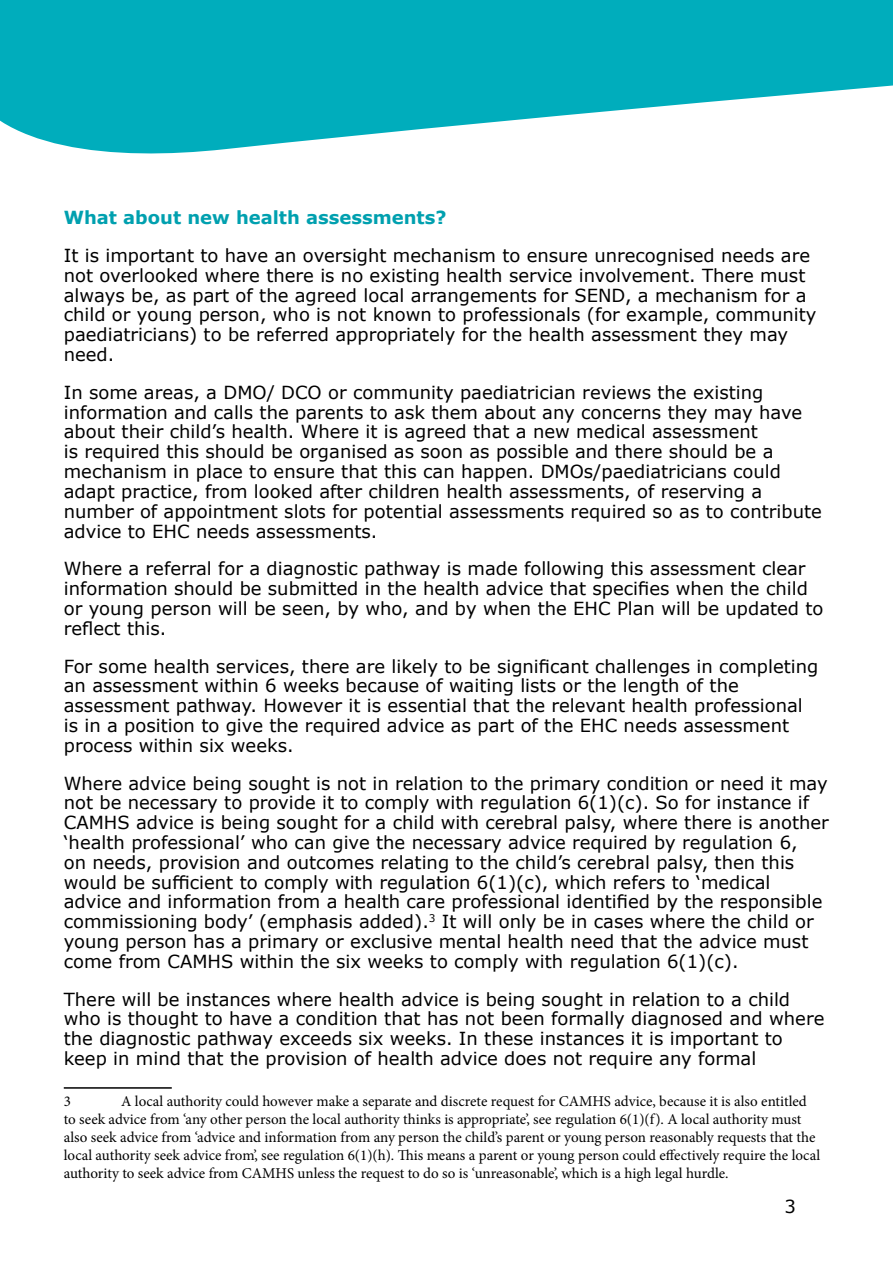
<style>
.page{position:relative;width:893px;height:1263px;background:#fff}
.page>*{position:absolute;margin:0;border:0;box-sizing:border-box;transform-origin:0 0}
.t1{font:18px/19.8px "Verdana";color:#000}
.t2{font:700 18px "Verdana";color:#00a0af}
.t3{font:15px/18px "Minion Pro";color:#000}
</style>
<div class="page">
<svg style="left:0;top:0;width:893px;height:154px;fill:#00adbc"></svg>
<hr style="left:64px;top:1087px;width:108px;height:2px;background:#000">
<p class="t2" style="left:64px;top:205px;width:384px">What about new health assessments?</p>
<p class="t1" style="left:64px;top:245px;width:754px">It is important to have an oversight mechanism to ensure unrecognised needs are not overlooked where there is no existing health service involvement. There must always be, as part of the agreed local arrangements for SEND, a mechanism for a child or young person, who is not known to professionals (for example, community paediatricians) to be referred appropriately for the health assessment they may need.</p>
<p class="t1" style="left:64px;top:382px;width:760px">In some areas, a DMO/ DCO or community paediatrician reviews the existing information and calls the parents to ask them about any concerns they may have about their child’s health. Where it is agreed that a new medical assessment<br>is required this should be organised as soon as possible and there should be a mechanism in place to ensure that this can happen. DMOs/paediatricians could adapt practice, from looked after children health assessments, of reserving a number of appointment slots for potential assessments required so as to contribute advice to EHC needs assessments.</p>
<p class="t1" style="left:64px;top:559px;width:761px">Where a referral for a diagnostic pathway is made following this assessment clear information should be submitted in the health advice that specifies when the child or young person will be seen, by who, and by when the EHC Plan will be updated to reflect this.</p>
<p class="t1" style="left:64px;top:656px;width:756px">For some health services, there are likely to be significant challenges in completing an assessment within 6 weeks because of waiting lists or the length of the assessment pathway. However it is essential that the relevant health professional is in a position to give the required advice as part of the EHC needs assessment process within six weeks.</p>
<p class="t1" style="left:64px;top:773px;width:767px">Where advice being sought is not in relation to the primary condition or need it may not be necessary to provide it to comply with regulation 6(1)(c). So for instance if CAMHS advice is being sought for a child with cerebral palsy, where there is another ‘health professional’ who can give the necessary advice required by regulation 6,<br>on needs, provision and outcomes relating to the child’s cerebral palsy, then this would be sufficient to comply with regulation 6(1)(c), which refers to ‘medical advice and information from a health care professional identified by the responsible commissioning body’ (emphasis added).<sup>3</sup> It will only be in cases where the child or young person has a primary or exclusive mental health need that the advice must come from CAMHS within the six weeks to comply with regulation 6(1)(c).</p>
<p class="t1" style="left:64px;top:989px;width:762px">There will be instances where health advice is being sought in relation to a child who is thought to have a condition that has not been formally diagnosed and where the diagnostic pathway exceeds six weeks. In these instances it is important to keep in mind that the provision of health advice does not require any formal</p>
<p class="t3" style="left:64px;top:1092px;width:9px">3</p>
<p class="t3" style="left:64px;top:1092px;width:758px;text-indent:57px">A local authority could however make a separate and discrete request for CAMHS advice, because it is also entitled to seek advice from ‘any other person the local authority thinks is appropriate’, see regulation 6(1)(f). A local authority must also seek advice from ‘advice and information from any person the child’s parent or young person reasonably requests that the local authority seek advice from’, see regulation 6(1)(h). This means a parent or young person could effectively require the local authority to seek advice from CAMHS unless the request to do so is ‘unreasonable’, which is a high legal hurdle.</p>
<p class="t1" style="left:784px;top:1196px;width:13px">3</p>
</div>
